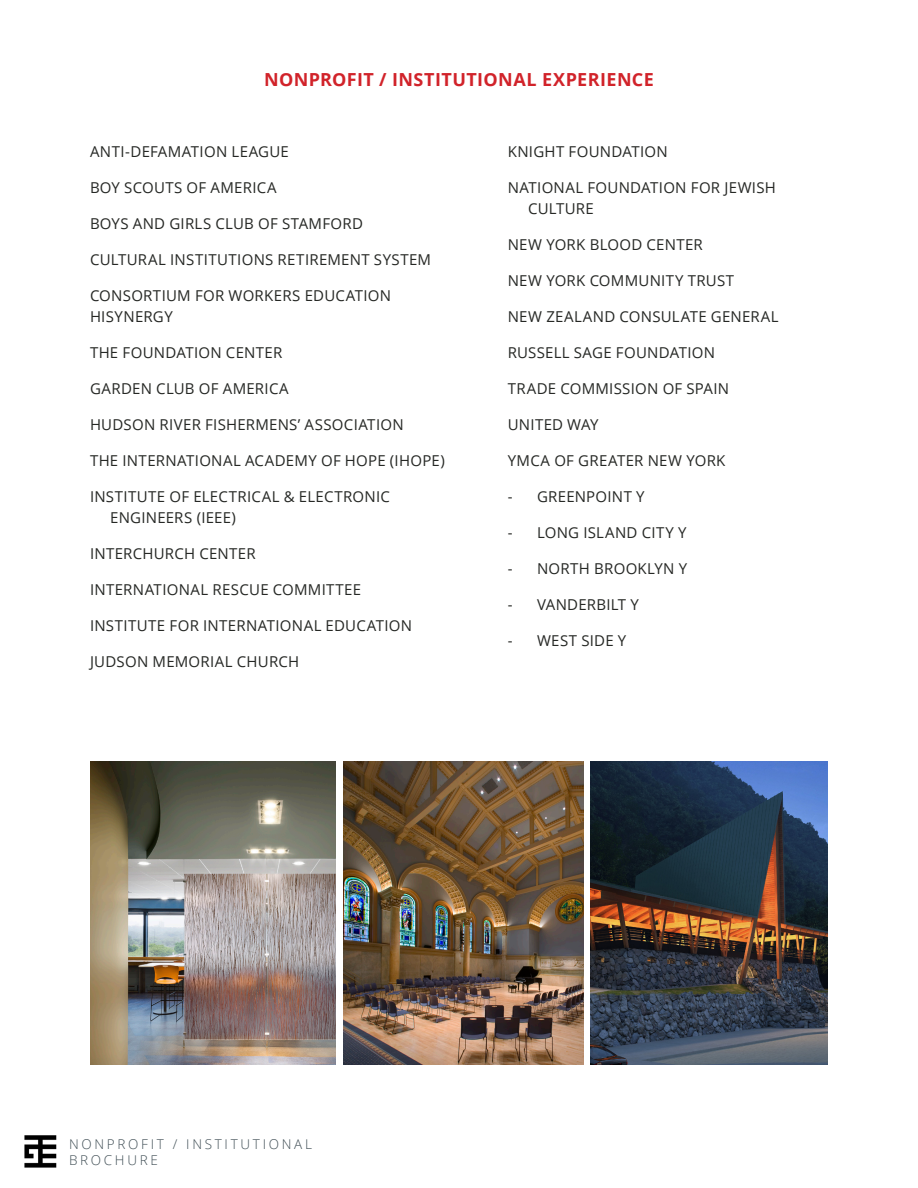
<style>
.page{position:relative;width:918px;height:1188px;background:#fff}
.page>*{position:absolute;margin:0;border:0;box-sizing:border-box;transform-origin:0 0}
.Body_Text_-_Align_Le{font:700 18px "Open Sans";letter-spacing:.025em;color:#d1232a}
.Body_Text_-_Align_Le-2{font:15px/21px "Open Sans";letter-spacing:.02em;color:#262825}
.t1{font:300 13.5px/16.2px "Open Sans";letter-spacing:.2em;color:#414f56}
</style>
<div class="page">
<img style="left:24px;top:1135px;width:33px;height:33px">
<img style="left:344px;top:761px;width:240px;height:304px">
<img style="left:90px;top:761px;width:246px;height:304px">
<img style="left:591px;top:761px;width:237px;height:304px">
<p class="Body_Text_-_Align_Le" style="left:264px;top:66px;width:391px">NONPROFIT / INSTITUTIONAL EXPERIENCE</p>
<p class="Body_Text_-_Align_Le-2" style="left:90px;top:140px;width:200px">ANTI-DEFAMATION LEAGUE</p>
<p class="Body_Text_-_Align_Le-2" style="left:90px;top:176px;width:188px">BOY SCOUTS OF AMERICA</p>
<p class="Body_Text_-_Align_Le-2" style="left:90px;top:212px;width:275px">BOYS AND GIRLS CLUB OF STAMFORD</p>
<p class="Body_Text_-_Align_Le-2" style="left:90px;top:248px;width:343px">CULTURAL INSTITUTIONS RETIREMENT SYSTEM</p>
<p class="Body_Text_-_Align_Le-2" style="left:90px;top:284px;width:303px">CONSORTIUM FOR WORKERS EDUCATION<br>HISYNERGY</p>
<p class="Body_Text_-_Align_Le-2" style="left:90px;top:341px;width:194px">THE FOUNDATION CENTER</p>
<p class="Body_Text_-_Align_Le-2" style="left:90px;top:377px;width:200px">GARDEN CLUB OF AMERICA</p>
<p class="Body_Text_-_Align_Le-2" style="left:90px;top:413px;width:315px">HUDSON RIVER FISHERMENS’ ASSOCIATION</p>
<p class="Body_Text_-_Align_Le-2" style="left:90px;top:449px;width:356px">THE INTERNATIONAL ACADEMY OF HOPE (IHOPE)</p>
<p class="Body_Text_-_Align_Le-2" style="left:110px;top:485px;width:281px;text-indent:-20px">INSTITUTE OF ELECTRICAL &amp; ELECTRONIC<br>ENGINEERS (IEEE)</p>
<p class="Body_Text_-_Align_Le-2" style="left:90px;top:542px;width:167px">INTERCHURCH CENTER</p>
<p class="Body_Text_-_Align_Le-2" style="left:90px;top:578px;width:273px">INTERNATIONAL RESCUE COMMITTEE</p>
<p class="Body_Text_-_Align_Le-2" style="left:90px;top:614px;width:324px">INSTITUTE FOR INTERNATIONAL EDUCATION</p>
<p class="Body_Text_-_Align_Le-2" style="left:90px;top:650px;width:211px">JUDSON MEMORIAL CHURCH</p>
<p class="Body_Text_-_Align_Le-2" style="left:508px;top:140px;width:162px">KNIGHT FOUNDATION</p>
<p class="Body_Text_-_Align_Le-2" style="left:528px;top:176px;width:249px;text-indent:-20px">NATIONAL FOUNDATION FOR JEWISH<br>CULTURE</p>
<p class="Body_Text_-_Align_Le-2" style="left:508px;top:233px;width:197px">NEW YORK BLOOD CENTER</p>
<p class="Body_Text_-_Align_Le-2" style="left:508px;top:269px;width:228px">NEW YORK COMMUNITY TRUST</p>
<p class="Body_Text_-_Align_Le-2" style="left:508px;top:305px;width:272px">NEW ZEALAND CONSULATE GENERAL</p>
<p class="Body_Text_-_Align_Le-2" style="left:508px;top:341px;width:209px">RUSSELL SAGE FOUNDATION</p>
<p class="Body_Text_-_Align_Le-2" style="left:508px;top:377px;width:223px">TRADE COMMISSION OF SPAIN</p>
<p class="Body_Text_-_Align_Le-2" style="left:508px;top:413px;width:92px">UNITED WAY</p>
<p class="Body_Text_-_Align_Le-2" style="left:508px;top:449px;width:219px">YMCA OF GREATER NEW YORK</p>
<p class="Body_Text_-_Align_Le-2" style="left:508px;top:485px;width:138px">- GREENPOINT Y</p>
<p class="Body_Text_-_Align_Le-2" style="left:508px;top:521px;width:180px">- LONG ISLAND CITY Y</p>
<p class="Body_Text_-_Align_Le-2" style="left:508px;top:557px;width:181px">- NORTH BROOKLYN Y</p>
<p class="Body_Text_-_Align_Le-2" style="left:508px;top:593px;width:133px">- VANDERBILT Y</p>
<p class="Body_Text_-_Align_Le-2" style="left:508px;top:629px;width:120px">- WEST SIDE Y</p>
<p class="t1" style="left:69px;top:1135px;width:244px">NONPROFIT / INSTITUTIONAL<br>BROCHURE</p>
</div>
